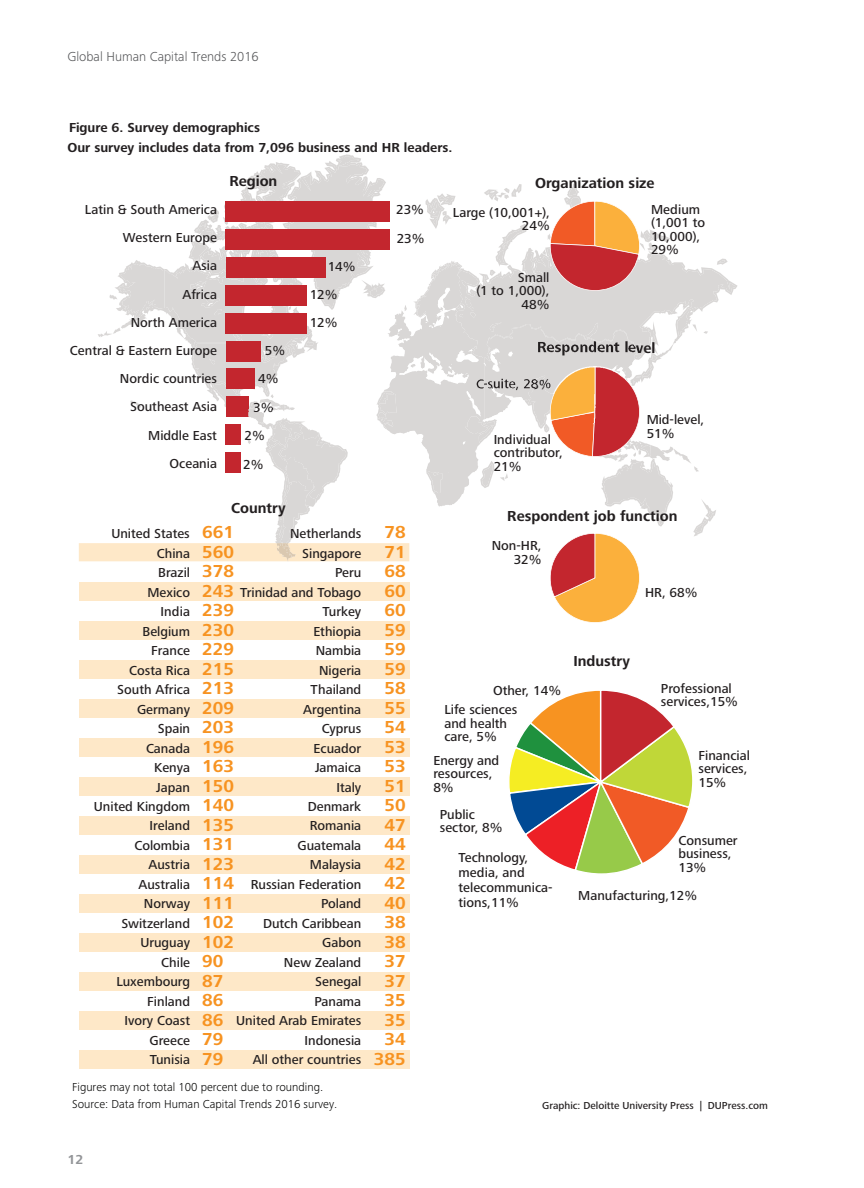
<style>
.page{position:relative;width:864px;height:1188px;background:#fff}
.page>*{position:absolute;margin:0;border:0;box-sizing:border-box;transform-origin:0 0}
.t1{font:700 18px/19.5px "Frutiger Next Pro";color:#f79321}
.t2{font:700 15px "Frutiger Next Pro";color:#231f20}
.t3{font:500 13.5px/19.5px "Frutiger Next Pro";color:#231f20}
.t4{font:700 13.5px "Frutiger Next Pro";color:#231f20}
.t5{font:300 13.5px "Frutiger Next Pro";color:#57585a}
.t6{font:700 13.5px "Frutiger Next Pro";color:#939598}
.t7{font:300 12px/17px "Frutiger Next Pro";color:#050504}
.t8{font:500 10.5px "Frutiger Next Pro";color:#231f20}
</style>
<div class="page">
<div style="left:79px;top:582px;width:330px;height:18px;background:#fee8c8"></div>
<div style="left:79px;top:621px;width:330px;height:18px;background:#fee8c8"></div>
<div style="left:79px;top:660px;width:330px;height:18px;background:#fee8c8"></div>
<div style="left:79px;top:699px;width:330px;height:18px;background:#fee8c8"></div>
<div style="left:79px;top:738px;width:330px;height:18px;background:#fee8c8"></div>
<div style="left:79px;top:777px;width:330px;height:18px;background:#fee8c8"></div>
<div style="left:79px;top:816px;width:330px;height:18px;background:#fee8c8"></div>
<div style="left:79px;top:855px;width:330px;height:18px;background:#fee8c8"></div>
<div style="left:79px;top:894px;width:330px;height:18px;background:#fee8c8"></div>
<div style="left:79px;top:933px;width:330px;height:18px;background:#fee8c8"></div>
<div style="left:79px;top:972px;width:330px;height:18px;background:#fee8c8"></div>
<div style="left:79px;top:1011px;width:330px;height:18px;background:#fee8c8"></div>
<div style="left:79px;top:1050px;width:330px;height:18px;background:#fee8c8"></div>
<svg style="left:508px;top:182px;width:229px;height:161px"></svg>
<svg style="left:79px;top:154px;width:429px;height:408px"></svg>
<div style="left:226px;top:201px;width:164px;height:20px;background:#c3262e"></div>
<div style="left:226px;top:229px;width:164px;height:20px;background:#c3262e"></div>
<div style="left:226px;top:257px;width:99px;height:20px;background:#c3262e"></div>
<div style="left:226px;top:285px;width:81px;height:20px;background:#c3262e"></div>
<div style="left:226px;top:313px;width:81px;height:20px;background:#c3262e"></div>
<div style="left:226px;top:341px;width:34px;height:20px;background:#c3262e"></div>
<div style="left:226px;top:369px;width:28px;height:20px;background:#c3262e"></div>
<div style="left:226px;top:397px;width:22px;height:20px;background:#c3262e"></div>
<div style="left:226px;top:425px;width:15px;height:20px;background:#c3262e"></div>
<div style="left:226px;top:453px;width:15px;height:20px;background:#c3262e"></div>
<svg style="left:509px;top:690px;width:184px;height:184px"></svg>
<svg style="left:549px;top:201px;width:94px;height:91px;background:#e28366"></svg>
<img style="left:384px;top:262px;width:71px;height:173px">
<img style="left:247px;top:394px;width:34px;height:29px">
<img style="left:484px;top:325px;width:152px;height:98px">
<svg style="left:523px;top:343px;width:193px;height:280px"></svg>
<div style="left:285px;top:426px;width:34px;height:81px;background:#d9d7d6"></div>
<img style="left:587px;top:423px;width:87px;height:38px">
<img style="left:434px;top:477px;width:35px;height:30px">
<p class="t5" style="left:68px;top:49px;width:193px">Global Human Capital Trends 2016</p>
<p class="t4" style="left:69px;top:120px;width:193px">Figure 6. Survey demographics</p>
<p class="t4" style="left:68px;top:140px;width:387px">Our survey includes data from 7,096 business and HR leaders.</p>
<p class="t2" style="left:229px;top:173px;width:49px">Region</p>
<p class="t2" style="left:535px;top:174px;width:121px">Organization size</p>
<p class="t3" style="left:70px;top:195px;width:149px;line-height:28.2px;text-align:right">Latin &amp; South America<br>Western Europe<br>Asia<br>Africa<br>North America<br>Central &amp; Eastern Europe<br>Nordic countries<br>Southeast Asia<br>Middle East<br>Oceania</p>
<p class="t3" style="left:265px;top:341px;width:22px">5%</p>
<p class="t3" style="left:258px;top:369px;width:22px">4%</p>
<p class="t3" style="left:253px;top:398px;width:22px">3%</p>
<p class="t3" style="left:245px;top:426px;width:22px">2%</p>
<p class="t3" style="left:243px;top:455px;width:22px">2%</p>
<p class="t2" style="left:231px;top:500px;width:56px">Country</p>
<p class="t3" style="left:310px;top:253px;width:47px;line-height:28px;text-indent:18px">14%<br>12%<br>12%</p>
<p class="t3" style="left:396px;top:196px;width:30px;line-height:28.5px">23%<br>23%</p>
<p class="t3" style="left:94px;top:524px;width:98px;text-align:right">United States<br>China<br>Brazil<br>Mexico<br>India<br>Belgium<br>France<br>Costa Rica<br>South Africa<br>Germany<br>Spain<br>Canada<br>Kenya<br>Japan<br>United Kingdom<br>Ireland<br>Colombia<br>Austria<br>Australia<br>Norway<br>Switzerland<br>Uruguay<br>Chile<br>Luxembourg<br>Finland<br>Ivory Coast<br>Greece<br>Tunisia</p>
<h1 class="t1" style="left:202px;top:523px;width:33px">661<br>560<br>378<br>243<br>239<br>230<br>229<br>215<br>213<br>209<br>203<br>196<br>163<br>150<br>140<br>135<br>131<br>123<br>114<br>111<br>102<br>102<br>90<br>87<br>86<br>86<br>79<br>79</h1>
<p class="t3" style="left:236px;top:524px;width:127px;text-align:right">Netherlands<br>Singapore<br>Peru<br>Trinidad and Tobago<br>Turkey<br>Ethiopia<br>Nambia<br>Nigeria<br>Thailand<br>Argentina<br>Cyprus<br>Ecuador<br>Jamaica<br>Italy<br>Denmark<br>Romania<br>Guatemala<br>Malaysia<br>Russian Federation<br>Poland<br>Dutch Caribbean<br>Gabon<br>New Zealand<br>Senegal<br>Panama<br>United Arab Emirates<br>Indonesia<br>All other countries</p>
<h1 class="t1" style="left:374px;top:523px;width:33px;text-align:center">78<br>71<br>68<br>60<br>60<br>59<br>59<br>59<br>58<br>55<br>54<br>53<br>53<br>51<br>50<br>47<br>44<br>42<br>42<br>40<br>38<br>38<br>37<br>37<br>35<br>35<br>34<br>385</h1>
<p class="t7" style="left:72px;top:1079px;width:267px">Figures may not total 100 percent due to rounding.<br>Source: Data from Human Capital Trends 2016 survey.</p>
<p class="t3" style="left:453px;top:205px;width:99px;line-height:13.5px;text-align:right">Large (10,001+),<br>24%</p>
<p class="t3" style="left:651px;top:202px;width:56px;line-height:13.5px">Medium (1,001 to<br>10,000),<br>29%</p>
<p class="t3" style="left:476px;top:271px;width:75px;line-height:13.5px;text-align:right">Small<br>(1 to 1,000),<br>48%</p>
<p class="t3" style="left:494px;top:433px;width:71px;line-height:13.5px">Individual contributor,<br>21%</p>
<p class="t3" style="left:647px;top:413px;width:59px;line-height:13.5px">Mid-level,<br>51%</p>
<p class="t2" style="left:507px;top:507px;width:172px">Respondent job function</p>
<p class="t3" style="left:492px;top:539px;width:51px;line-height:13.5px;text-align:right">Non-HR,<br>32%</p>
<p class="t3" style="left:645px;top:583px;width:54px">HR, 68%</p>
<p class="t3" style="left:444px;top:681px;width:118px;text-indent:49px">Other, 14%<br>Life sciences</p>
<p class="t3" style="left:444px;top:717px;width:64px;line-height:13.5px">and health care, 5%</p>
<p class="t3" style="left:433px;top:754px;width:67px;line-height:13.5px">Energy and resources,<br>8%</p>
<p class="t3" style="left:440px;top:807px;width:64px;line-height:13.5px">Public sector, 8%</p>
<p class="t3" style="left:459px;top:850px;width:96px;line-height:15px">Technology, media, and telecommunica&shy;tions,11%</p>
<p class="t2" style="left:573px;top:652px;width:58px">Industry</p>
<p class="t3" style="left:661px;top:682px;width:79px;line-height:13.5px">Professional services,15%</p>
<p class="t3" style="left:698px;top:749px;width:53px;line-height:13.5px">Financial services,<br>15%</p>
<p class="t3" style="left:678px;top:834px;width:61px;line-height:13.5px">Consumer business,<br>13%</p>
<p class="t3" style="left:578px;top:885px;width:120px">Manufacturing,12%</p>
<p class="t8" style="left:542px;top:1099px;width:227px">Graphic: Deloitte University Press | DUPress.com</p>
<p class="t6" style="left:68px;top:1152px;width:17px">12</p>
</div>
